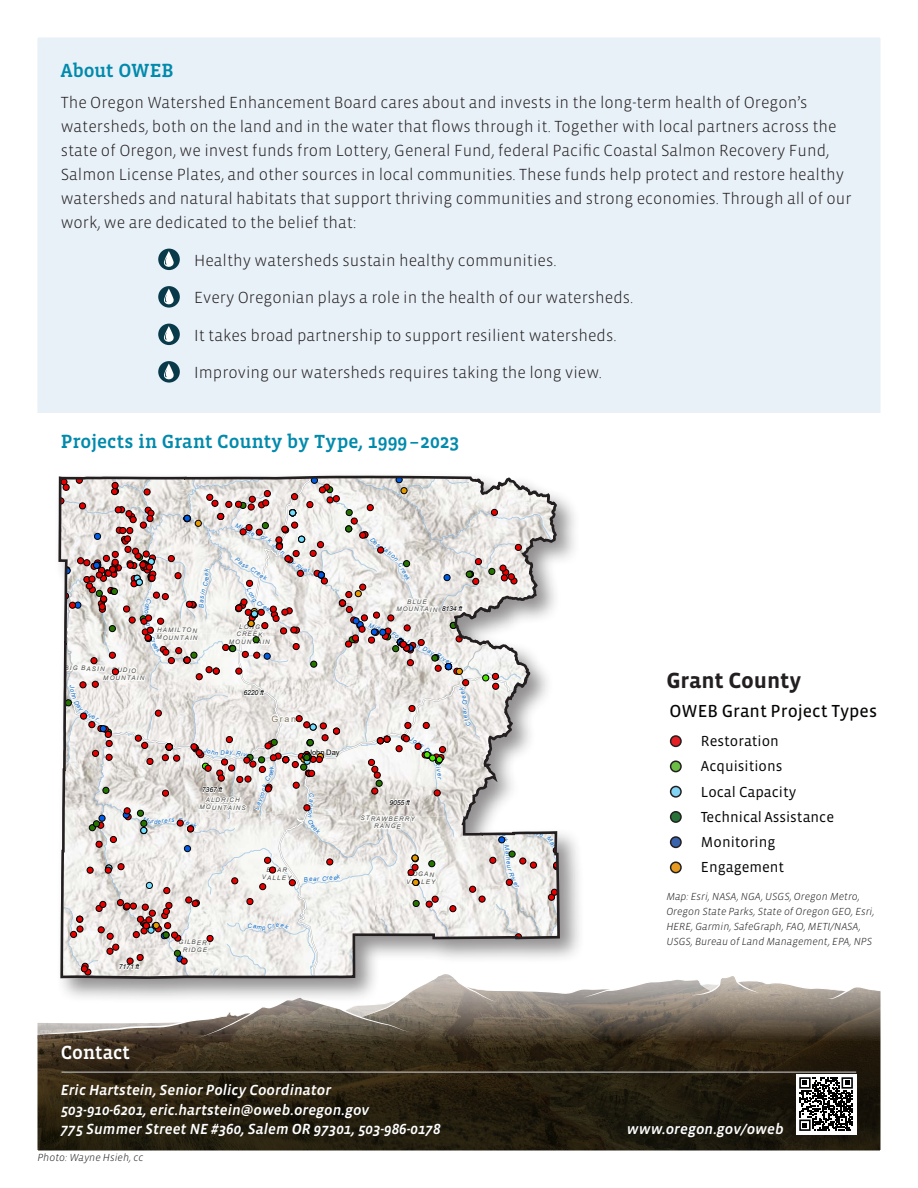
<style>
.page{position:relative;width:918px;height:1188px;background:#fff}
.page>*{position:absolute;margin:0;border:0;box-sizing:border-box;transform-origin:0 0}
.t1{font:700 22.5px "Vista Sans OTCE";letter-spacing:-.01em;color:#231f20}
.t2{font:500 19.5px "Vista Slab OTCE";color:#008aac}
.t3{font:500 19.5px "Vista Slab OTCE";letter-spacing:-.01em;color:#fff}
.t4{font:17.85px "Vista Sans OTCE";color:#050504}
.t5{font:300 16.5px/24px "Vista Sans OTCE";color:#231f20}
.t6{font:italic 500 15px/19.5px "Vista Sans OTCE";color:#fff}
.t7{font:14.85px/25.2px "Vista Sans OTCE";color:#050504}
.t8{font:italic 300 10.5px/15px "Vista Sans OTCE";color:#231f20}
.t9{font:8.7px "Arial";color:#80755f}
.t10{font:7.5px "Arial";color:#000}
.t11{font:italic 6.9px "Arial";color:#000}
.t12{font:italic 6.3px/7.6px "Arial";color:#505050;text-align:center}
</style>
<div class="page">
<svg style="left:39px;top:1042px;width:840px;height:107px;background:#282010"></svg>
<svg style="left:39px;top:1038px;width:840px;height:4px;background:#3d311f"></svg>
<svg style="left:39px;top:976px;width:840px;height:62px"></svg>
<div style="left:29px;top:33px;width:854px;height:380px;background:#e8f0f8"></div>
<div style="left:158px;top:249px;width:22px;height:21px;background:#083a49;border-radius:50%"></div>
<svg style="left:164px;top:251px;width:10px;height:16px"></svg>
<svg style="left:158px;top:286px;width:22px;height:22px"></svg>
<svg style="left:164px;top:289px;width:11px;height:16px"></svg>
<div style="left:158px;top:324px;width:22px;height:21px;background:#083a49;border-radius:50%"></div>
<svg style="left:164px;top:326px;width:10px;height:16px"></svg>
<svg style="left:158px;top:361px;width:22px;height:22px"></svg>
<svg style="left:164px;top:364px;width:11px;height:16px"></svg>
<hr style="left:62px;top:1072px;width:794px;height:1px;background:#bcbdc0">
<div style="left:796px;top:1074px;width:60px;height:60px;background:#fff"></div>
<svg style="left:799px;top:1077px;width:54px;height:54px"></svg>
<svg style="left:671px;top:761px;width:10px;height:11px"></svg>
<div style="left:670px;top:760px;width:12px;height:12px;border:1px solid #231f20;border-radius:50%"></div>
<svg style="left:671px;top:736px;width:10px;height:10px"></svg>
<div style="left:670px;top:735px;width:12px;height:12px;border:1px solid #231f20;border-radius:50%"></div>
<svg style="left:671px;top:786px;width:10px;height:11px"></svg>
<div style="left:670px;top:786px;width:12px;height:12px;border:1px solid #231f20;border-radius:50%"></div>
<svg style="left:671px;top:837px;width:10px;height:10px"></svg>
<div style="left:670px;top:836px;width:12px;height:12px;border:1px solid #231f20;border-radius:50%"></div>
<svg style="left:671px;top:862px;width:10px;height:11px"></svg>
<div style="left:670px;top:861px;width:12px;height:12px;border:1px solid #231f20;border-radius:50%"></div>
<svg style="left:671px;top:812px;width:10px;height:10px"></svg>
<div style="left:670px;top:811px;width:12px;height:12px;border:1px solid #231f20;border-radius:50%"></div>
<div style="left:54px;top:471px;width:532px;height:534px;background:#231f20;opacity:.5"></div>
<svg style="left:57px;top:471px;width:504px;height:509px"></svg>
<svg style="left:204px;top:748px;width:49px;height:9px"></svg>
<svg style="left:303px;top:874px;width:38px;height:8px"></svg>
<svg style="left:307px;top:793px;width:14px;height:41px"></svg>
<svg style="left:255px;top:766px;width:19px;height:44px"></svg>
<svg style="left:143px;top:817px;width:55px;height:12px"></svg>
<svg style="left:248px;top:924px;width:41px;height:7px"></svg>
<svg style="left:60px;top:477px;width:392px;height:245px"></svg>
<svg style="left:409px;top:736px;width:32px;height:44px"></svg>
<svg style="left:501px;top:828px;width:18px;height:61px"></svg>
<svg style="left:459px;top:687px;width:12px;height:39px"></svg>
<svg style="left:534px;top:830px;width:23px;height:18px"></svg>
<p class="t2" style="left:61px;top:60px;width:114px">About OWEB</p>
<p class="t5" style="left:61px;top:90px;width:792px">The Oregon Watershed Enhancement Board cares about and invests in the long-term health of Oregon’s watersheds, both on the land and in the water that flows through it. Together with local partners across the state of Oregon, we invest funds from Lottery, General Fund, federal Pacific Coastal Salmon Recovery Fund, Salmon License Plates, and other sources in local communities. These funds help protect and restore healthy watersheds and natural habitats that support thriving communities and strong economies. Through all of our work, we are dedicated to the belief that:</p>
<p class="t5" style="left:194px;top:248px;width:364px">Healthy watersheds sustain healthy communities.</p>
<p class="t5" style="left:194px;top:285px;width:441px">Every Oregonian plays a role in the health of our watersheds.</p>
<p class="t5" style="left:194px;top:323px;width:424px">It takes broad partnership to support resilient watersheds.</p>
<p class="t5" style="left:194px;top:360px;width:409px">Improving our watersheds requires taking the long view.</p>
<h2 class="t2" style="left:61px;top:430px;width:400px">Projects in Grant County by Type, 1999–2023</h2>
<p class="t12" style="left:65px;top:664px;width:41px;rotate:1deg">BIG BASIN</p>
<p class="t12" style="left:104px;top:666px;width:42px;rotate:1deg">RUDIO<br>MOUNTAIN</p>
<p class="t12" style="left:157px;top:626px;width:42px;text-align:left;rotate:1deg">HAMILTON<br>MOUNTAIN</p>
<p class="t12" style="left:229px;top:622px;width:42px;rotate:1deg">LONG<br>CREEK<br>MOUNTAIN</p>
<p class="t11" style="left:244px;top:688px;width:22px;rotate:1deg">6220 ft</p>
<p class="t9" style="left:272px;top:713px;width:30px;rotate:1deg">Grant</p>
<p class="t10" style="left:309px;top:747px;width:33px;rotate:1deg">John Day</p>
<p class="t11" style="left:202px;top:785px;width:22px;rotate:1deg">7367 ft</p>
<p class="t12" style="left:200px;top:796px;width:48px;rotate:1deg">ALDRICH<br>MOUNTAINS</p>
<p class="t12" style="left:262px;top:866px;width:31px;rotate:1deg">BEAR<br>VALLEY</p>
<p class="t12" style="left:397px;top:597px;width:42px;rotate:1deg">BLUE<br>MOUNTAIN</p>
<p class="t11" style="left:442px;top:604px;width:22px;rotate:1deg">8134 ft</p>
<p class="t11" style="left:390px;top:798px;width:22px;rotate:1deg">9055 ft</p>
<p class="t12" style="left:361px;top:814px;width:56px;rotate:1deg">STRAWBERRY<br>RANGE</p>
<p class="t12" style="left:406px;top:870px;width:31px;text-align:left;rotate:1deg">LOGAN<br>VALLEY</p>
<p class="t11" style="left:119px;top:962px;width:22px;rotate:1deg">7171 ft</p>
<p class="t12" style="left:179px;top:938px;width:35px;rotate:1deg">GILBERT<br>RIDGE</p>
<p class="t3" style="left:61px;top:1041px;width:71px">Contact</p>
<p class="t6" style="left:61px;top:1080px;width:381px">Eric Hartstein, Senior Policy Coordinator<br>503-910-6201, eric.hartstein@oweb.oregon.gov<br>775 Summer Street NE #360, Salem OR 97301, 503-986-0178</p>
<p class="t8" style="left:38px;top:1150px;width:108px">Photo: Wayne Hsieh, cc</p>
<h2 class="t1" style="left:666px;top:667px;width:136px">Grant County</h2>
<p class="t4" style="left:669px;top:700px;width:209px">OWEB Grant Project Types</p>
<p class="t7" style="left:701px;top:728px;width:79px">Restoration</p>
<p class="t7" style="left:701px;top:779px;width:97px">Local Capacity</p>
<p class="t7" style="left:701px;top:830px;width:85px">Monitoring<br>Engagement</p>
<p class="t7" style="left:701px;top:754px;width:83px">Acquisitions</p>
<p class="t7" style="left:701px;top:804px;width:135px">Technical Assistance</p>
<p class="t8" style="left:666px;top:889px;width:210px">Map: Esri, NASA, NGA, USGS, Oregon Metro, Oregon State Parks, State of Oregon GEO, Esri, HERE, Garmin, SafeGraph, FAO, METI/NASA, USGS, Bureau of Land Management, EPA, NPS</p>
<p class="t6" style="left:627px;top:1119px;width:158px">www.oregon.gov/oweb</p>
</div>
